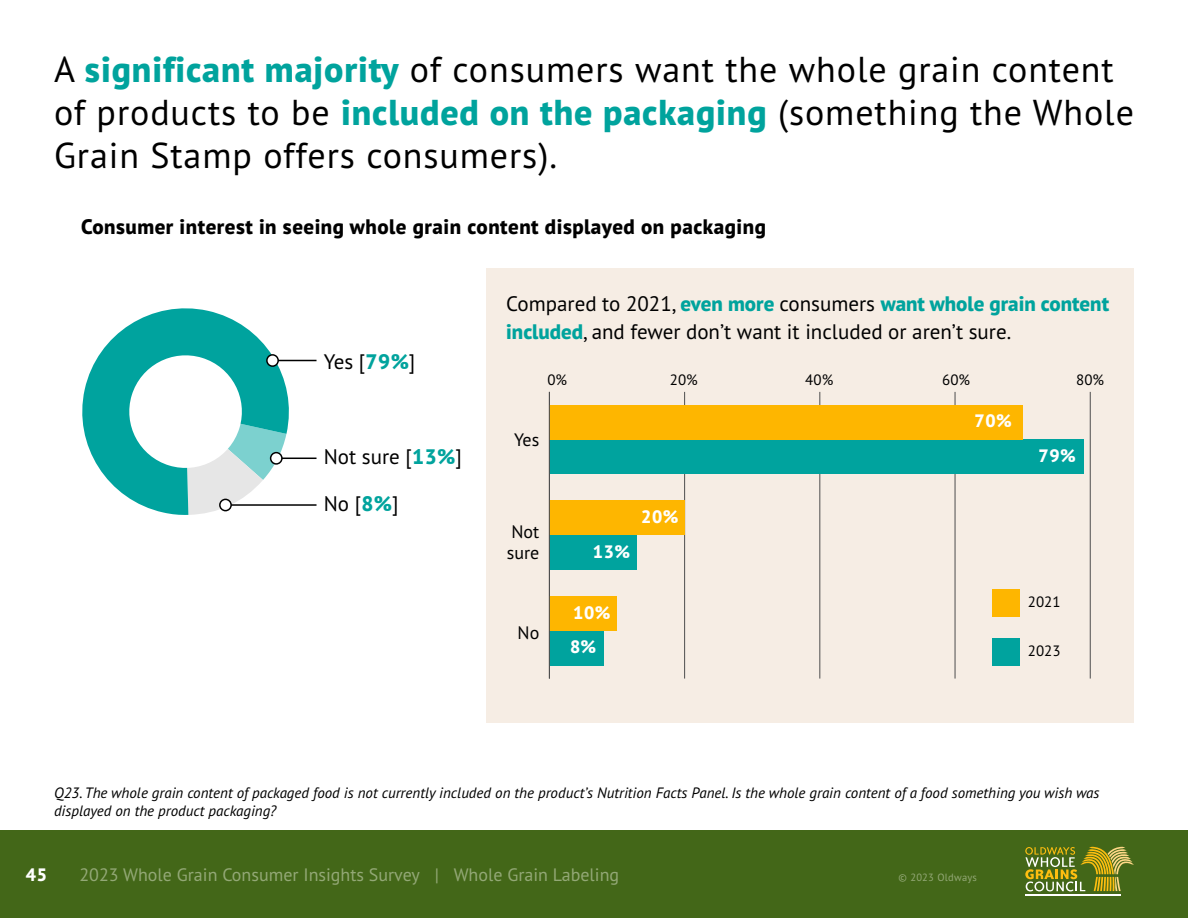
<style>
.page{position:relative;width:1188px;height:918px;background:#fff}
.page>*{position:absolute;margin:0;border:0;box-sizing:border-box;transform-origin:0 0}
.t1{font:36px/43.2px "PT Sans Pro";letter-spacing:.025em;color:#000}
.Secondary_Text__14_p{font:21px/28.5px "PT Sans Pro";color:#000}
.t2{font:800 21px "PT Sans Pro";letter-spacing:.025em;color:#000}
.t3{font:18px "PT Sans Pro";color:#93a876}
.t4{font:800 18px/34.5px "PT Sans Pro";color:#fff}
.t5{font:18px/21.6px "PT Sans Pro";color:#000}
.Question_Text{font:italic 15px/18px "PT Sans Pro";color:#000}
.t6{font:15px "PT Sans Pro";color:#000}
.t7{font:10.5px "PT Sans Pro";letter-spacing:.025em;color:#93a876}
.s1{font-weight:800;color:#00a39d}
</style>
<div class="page">
<div style="left:0;top:830px;width:1188px;height:88px;background:#436718"></div>
<hr style="left:1025px;top:894px;width:96px;height:1px;background:#fff">
<svg style="left:1025px;top:847px;width:109px;height:44px"></svg>
<div style="left:486px;top:268px;width:648px;height:455px;background:#f6ede4"></div>
<svg style="left:82px;top:308px;width:217px;height:186px;fill:#00a39e"></svg>
<hr style="left:225px;top:504px;width:92px;height:2px;background:#000">
<hr style="left:276px;top:458px;width:41px;height:1px;background:#000">
<hr style="left:272px;top:360px;width:45px;height:1px;background:#000">
<svg style="left:123px;top:349px;width:163px;height:166px"></svg>
<hr style="left:684px;top:392px;width:1px;height:287px;background:#4d4d4d">
<hr style="left:820px;top:392px;width:1px;height:287px;background:#4d4d4d">
<hr style="left:955px;top:392px;width:1px;height:287px;background:#4d4d4d">
<hr style="left:1090px;top:392px;width:1px;height:287px;background:#4d4d4d">
<div style="left:549px;top:439px;width:534px;height:35px;background:#00a39e"></div>
<div style="left:549px;top:535px;width:88px;height:35px;background:#00a39e"></div>
<div style="left:549px;top:631px;width:54px;height:34px;background:#00a39e"></div>
<div style="left:549px;top:405px;width:474px;height:34px;background:#feb600"></div>
<div style="left:549px;top:501px;width:136px;height:34px;background:#feb600"></div>
<div style="left:549px;top:596px;width:68px;height:35px;background:#feb600"></div>
<div style="left:993px;top:589px;width:27px;height:28px;background:#feb600"></div>
<div style="left:993px;top:638px;width:27px;height:27px;background:#00a39e"></div>
<hr style="left:549px;top:392px;width:1px;height:287px;background:#4d4d4d">
<h1 class="t1" style="left:54px;top:47px;width:1081px">A <span class="s1">significant majority</span> of consumers want the whole grain content of products to be <span class="s1">included on the packaging</span> (something the Whole<br>Grain Stamp offers consumers).</h1>
<h2 class="t2" style="left:81px;top:212px;width:686px">Consumer interest in seeing whole grain content displayed on packaging</h2>
<p class="Secondary_Text__14_p" style="left:324px;top:347px;width:93px">Yes [<span class="s1">79%</span>]</p>
<p class="Secondary_Text__14_p" style="left:324px;top:442px;width:140px">Not sure [<span class="s1">13%</span>]</p>
<p class="Secondary_Text__14_p" style="left:324px;top:489px;width:76px">No [<span class="s1">8%</span>]</p>
<p class="Secondary_Text__14_p" style="left:506px;top:289px;width:604px">Compared to 2021, <span class="s1">even more</span> consumers <span class="s1">want whole grain content included</span>, and fewer don’t want it included or aren’t sure.</p>
<p class="t5" style="left:514px;top:428px;width:27px">Yes</p>
<p class="t6" style="left:547px;top:370px;width:21px">0%</p>
<p class="t6" style="left:670px;top:370px;width:29px">20%</p>
<p class="t6" style="left:805px;top:370px;width:29px">40%</p>
<p class="t6" style="left:942px;top:370px;width:29px">60%</p>
<p class="t6" style="left:1076px;top:370px;width:29px">80%</p>
<p class="t4" style="left:974px;top:403px;width:39px">70%</p>
<p class="t4" style="left:1038px;top:438px;width:39px">79%</p>
<p class="t5" style="left:507px;top:520px;width:34px">Not sure</p>
<p class="t5" style="left:518px;top:622px;width:23px">No</p>
<p class="t4" style="left:593px;top:534px;width:39px">13%</p>
<p class="t4" style="left:641px;top:499px;width:39px">20%</p>
<p class="t4" style="left:570px;top:595px;width:42px">10%<br>8%</p>
<p class="t6" style="left:1028px;top:592px;width:34px">2021</p>
<p class="t6" style="left:1028px;top:641px;width:34px">2023</p>
<p class="Question_Text" style="left:54px;top:783px;width:1047px">Q23. The whole grain content of packaged food is not currently included on the product’s Nutrition Facts Panel. Is the whole grain content of a food something you wish was displayed on the product packaging?</p>
<p class="t4" style="left:26px;top:857px;width:23px">45</p>
<p class="t3" style="left:80px;top:863px;width:541px">2023 Whole Grain Consumer Insights Survey | Whole Grain Labeling</p>
<p class="t7" style="left:899px;top:871px;width:80px">© 2023 Oldways</p>
</div>
